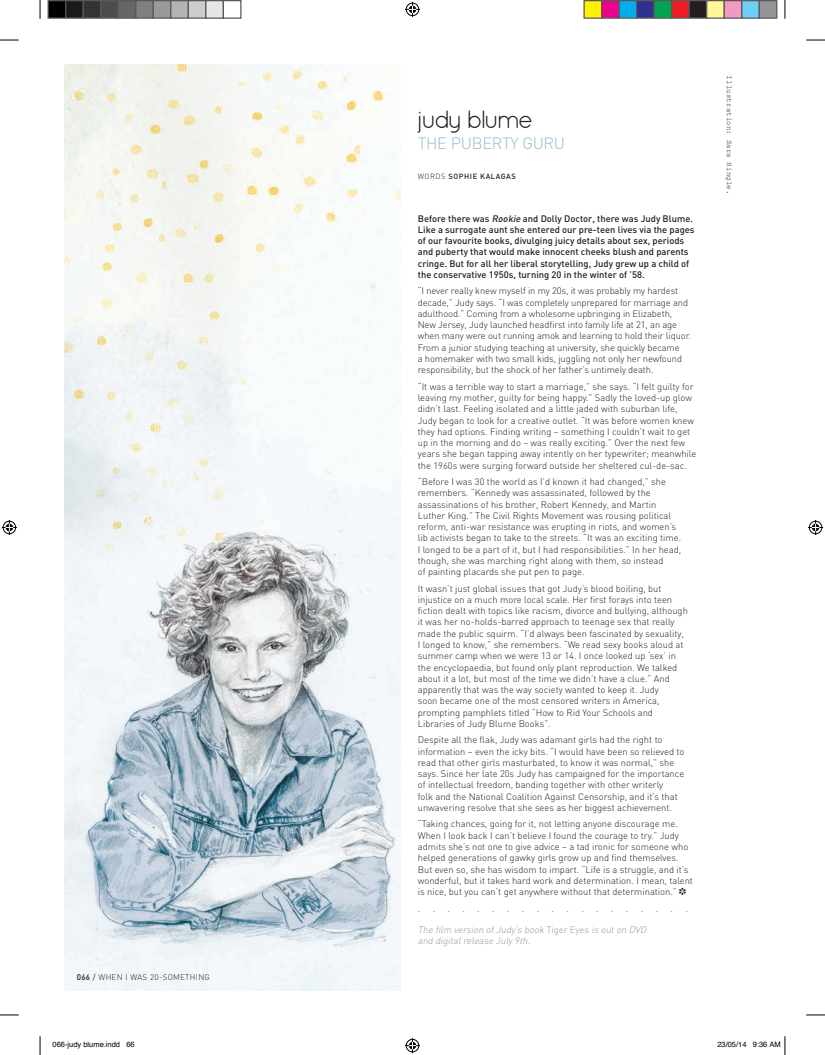
<style>
.page{position:relative;width:825px;height:1055px;background:#fff}
.page>*{position:absolute;margin:0;border:0;box-sizing:border-box;transform-origin:0 0}
.t1{font:25px "Quicksand";letter-spacing:-.1em;color:#231f20}
.t2{font:300 16.25px "DIN";letter-spacing:-.02em;color:#9bbaca}
.t3{font:300 9.38px/11.2px "DIN";color:#231f20}
.t4{font:500 9.38px/11.2px "DIN";color:#231f20}
.t5{font:italic 300 9.38px/11.2px "DIN";letter-spacing:-.105em;color:#939598}
.t6{font:300 8.12px "DIN";letter-spacing:.03em;color:#231f20}
.t7{font:7.5px "Helvetica";color:#000}
.t8{font:7.5px "Courier New";letter-spacing:.01em;color:#231f20}
.t9{font:500 7.5px "DIN";letter-spacing:.07em;color:#231f20}
.s1{font-weight:500}
.s2{font-weight:400}
.s3{font-weight:300}
.s4{font-style:italic}
.s5{font-family:"Monotype Sorts";font-weight:400;font-size:10px}
.s6{font-style:normal}
</style>
<div class="page">
<img style="left:65px;top:65px;width:335px;height:925px">
<svg style="left:0;top:39px;width:19px;height:2px"></svg>
<svg style="left:806px;top:39px;width:18px;height:2px"></svg>
<svg style="left:0;top:1014px;width:19px;height:1px"></svg>
<svg style="left:806px;top:1014px;width:18px;height:1px"></svg>
<svg style="left:39px;top:0;width:2px;height:19px"></svg>
<svg style="left:39px;top:1036px;width:2px;height:18px"></svg>
<svg style="left:784px;top:0;width:1px;height:19px"></svg>
<svg style="left:405px;top:2px;width:15px;height:15px"></svg>
<svg style="left:405px;top:1038px;width:15px;height:15px"></svg>
<svg style="left:2px;top:520px;width:15px;height:15px"></svg>
<svg style="left:808px;top:520px;width:14px;height:15px"></svg>
<div style="left:48px;top:1px;width:18px;height:17px;background:#000"></div>
<div style="left:48px;top:0;width:18px;height:19px;border:1px solid #595959"></div>
<div style="left:66px;top:1px;width:17px;height:17px;background:#1a1a1a"></div>
<div style="left:65px;top:0;width:19px;height:19px;border:1px solid #595959"></div>
<div style="left:83px;top:1px;width:18px;height:17px;background:#333"></div>
<div style="left:83px;top:0;width:18px;height:19px;border:1px solid #595959"></div>
<div style="left:101px;top:1px;width:17px;height:17px;background:#4d4d4d"></div>
<div style="left:100px;top:0;width:19px;height:19px;border:1px solid #595959"></div>
<div style="left:118px;top:1px;width:18px;height:17px;background:#666"></div>
<div style="left:118px;top:0;width:18px;height:19px;border:1px solid #595959"></div>
<div style="left:136px;top:1px;width:17px;height:17px;background:#808080"></div>
<div style="left:135px;top:0;width:19px;height:19px;border:1px solid #595959"></div>
<div style="left:153px;top:1px;width:18px;height:17px;background:#999"></div>
<div style="left:153px;top:0;width:18px;height:19px;border:1px solid #595959"></div>
<div style="left:171px;top:1px;width:17px;height:17px;background:#b3b3b3"></div>
<div style="left:170px;top:0;width:19px;height:19px;border:1px solid #595959"></div>
<div style="left:188px;top:1px;width:18px;height:17px;background:#ccc"></div>
<div style="left:188px;top:0;width:18px;height:19px;border:1px solid #595959"></div>
<div style="left:206px;top:1px;width:17px;height:17px;background:#e6e6e6"></div>
<div style="left:205px;top:0;width:19px;height:19px;border:1px solid #595959"></div>
<div style="left:223px;top:0;width:18px;height:19px;border:1px solid #595959"></div>
<div style="left:583px;top:1px;width:18px;height:17px;background:#fff101"></div>
<div style="left:583px;top:0;width:19px;height:19px;border:1px solid #595959"></div>
<div style="left:601px;top:1px;width:17px;height:17px;background:#ed028c"></div>
<div style="left:600px;top:0;width:19px;height:19px;border:1px solid #595959"></div>
<div style="left:618px;top:1px;width:18px;height:17px;background:#00aeef"></div>
<div style="left:618px;top:0;width:19px;height:19px;border:1px solid #595959"></div>
<div style="left:636px;top:1px;width:17px;height:17px;background:#2e3092"></div>
<div style="left:635px;top:0;width:19px;height:19px;border:1px solid #595959"></div>
<div style="left:653px;top:1px;width:18px;height:17px;background:#00a54f"></div>
<div style="left:653px;top:0;width:19px;height:19px;border:1px solid #595959"></div>
<div style="left:671px;top:1px;width:17px;height:17px;background:#ee1d23"></div>
<div style="left:670px;top:0;width:19px;height:19px;border:1px solid #595959"></div>
<div style="left:688px;top:1px;width:18px;height:17px;background:#231f20"></div>
<div style="left:688px;top:0;width:19px;height:19px;border:1px solid #595959"></div>
<div style="left:706px;top:1px;width:17px;height:17px;background:#fff79a"></div>
<div style="left:705px;top:0;width:19px;height:19px;border:1px solid #595959"></div>
<div style="left:723px;top:1px;width:18px;height:17px;background:#f499c2"></div>
<div style="left:723px;top:0;width:19px;height:19px;border:1px solid #595959"></div>
<div style="left:741px;top:1px;width:17px;height:17px;background:#6bcff6"></div>
<div style="left:740px;top:0;width:19px;height:19px;border:1px solid #595959"></div>
<div style="left:758px;top:1px;width:18px;height:17px;background:#939598"></div>
<div style="left:758px;top:0;width:19px;height:19px;border:1px solid #595959"></div>
<svg style="left:784px;top:1036px;width:1px;height:18px"></svg>
<p class="t6" style="left:77px;top:972px;width:134px"><span class="s1">066</span> <span class="s2">/</span> When I was 20-somethi ng</p>
<h1 class="t1" style="left:417px;top:105px;width:117px">judy blume</h1>
<h2 class="t2" style="left:417px;top:133px;width:149px">The puberty guru</h2>
<p class="t9" style="left:417px;top:171px;width:99px"><span class="s3">Words</span> Sophie Kalagas</p>
<p class="t4" style="left:417px;top:212px;width:278px">Before there was <span class="s4">Rookie</span> and Dolly Doctor, there was Judy Blume.<br>Like a surrogate aunt she entered our pre-teen lives via the pages of our favourite books, divulging juicy details about sex, periods and puberty that would make innocent cheeks blush and parents cringe. But for all her liberal storytelling, Judy grew up a child of the conservative 1950s, turning 20 in the winter of ’58.</p>
<p class="t3" style="left:417px;top:285px;width:274px">“I never really knew myself in my 20s, it was probably my hardest decade,” Judy says. “I was completely unprepared for marriage and adulthood.” Coming from a wholesome upbringing in Elizabeth, New Jersey, Judy launched headfirst into family life at 21, an age when many were out running amok and learning to hold their liquor.<br>From a junior studying teaching at university, she quickly became<br>a homemaker with two small kids, juggling not only her newfound responsibility, but the shock of her father’s untimely death.</p>
<p class="t3" style="left:417px;top:380px;width:280px">“It was a terrible way to start a marriage,” she says. “I felt guilty for leaving my mother, guilty for being happy.” Sadly the loved-up glow didn’t last. Feeling isolated and a little jaded with suburban life, Judy began to look for a creative outlet. “It was before women knew they had options. Finding writing – something I couldn’t wait to get up in the morning and do – was really exciting.” Over the next few years she began tapping away intently on her typewriter; meanwhile the 1960s were surging forward outside her sheltered cul-de-sac.</p>
<p class="t3" style="left:417px;top:476px;width:265px">“Before I was 30 the world as I’d known it had changed,” she remembers. “Kennedy was assassinated, followed by the assassinations of his brother, Robert Kennedy, and Martin Luther King.” The Civil Rights Movement was rousing political reform, anti-war resistance was erupting in riots, and women’s lib activists began to take to the streets. “It was an exciting time.<br>I longed to be a part of it, but I had responsibilities.” In her head, though, she was marching right along with them, so instead<br>of painting placards she put pen to page.</p>
<p class="t3" style="left:417px;top:582px;width:271px">It wasn’t just global issues that got Judy’s blood boiling, but injustice on a much more local scale. H er first forays into teen fiction dealt with topics like racism, divorce and bullying, although it was her no-holds-barred approach to teenage sex that really made the public squirm. “I’d always been fascinated by sexuality, I longed to know,” she remembers. “We read sexy books aloud at summer camp when we were 13 or 14. I once looked up ‘sex’ in the encyclopaedia, but found only plant reproduction. We talked about it a lot, but most of the time we didn’t have a clue.” And apparently that was the way society wanted to keep it. Judy<br>soon became one of the most censored writers in America, prompting pamphlets titled “How to Rid Your Schools and Libraries of Judy Blume Books”.</p>
<p class="t3" style="left:417px;top:734px;width:268px">Despite all the flak, Judy was adamant girls had the right to information – even the icky bits. “I would have been so relieved to read that other girls masturbated, to know it was normal,” she says. Since her late 20s Judy has campaigned for the importance of intellectual freedom, banding together with other writerly<br>folk and the National Coalition Against Censorship, and it’s that unwavering resolve that she sees as her biggest achievement.</p>
<p class="t3" style="left:417px;top:818px;width:276px">“Taking chances, going for it, not letting anyone discourage me.<br>When I look back I can’t believe I found the courage to try.” Judy admits she’s not one to give advice – a tad ironic for someone who helped generations of gawky girls grow up and find themselves.<br>But even so, she has wisdom to impart. “Life is a struggle, and it’s wonderful, but it takes hard work and determination. I mean, talent is nice, but you can’t get anywhere without that determination.” <span class="s5">]</span></p>
<p class="t3" style="left:417px;top:902px;width:4px">.</p>
<p class="t3" style="left:432px;top:902px;width:4px">.</p>
<p class="t3" style="left:447px;top:902px;width:4px">.</p>
<p class="t3" style="left:462px;top:902px;width:4px">.</p>
<p class="t3" style="left:477px;top:902px;width:4px">.</p>
<p class="t3" style="left:492px;top:902px;width:4px">.</p>
<p class="t3" style="left:506px;top:902px;width:4px">.</p>
<p class="t3" style="left:521px;top:902px;width:4px">.</p>
<p class="t3" style="left:536px;top:902px;width:4px">.</p>
<p class="t3" style="left:551px;top:902px;width:4px">.</p>
<p class="t3" style="left:566px;top:902px;width:4px">.</p>
<p class="t3" style="left:581px;top:902px;width:4px">.</p>
<p class="t3" style="left:596px;top:902px;width:4px">.</p>
<p class="t3" style="left:610px;top:902px;width:4px">.</p>
<p class="t3" style="left:625px;top:902px;width:4px">.</p>
<p class="t3" style="left:640px;top:902px;width:4px">.</p>
<p class="t3" style="left:655px;top:902px;width:4px">.</p>
<p class="t3" style="left:670px;top:902px;width:4px">.</p>
<p class="t3" style="left:685px;top:902px;width:4px">.</p>
<p class="t5" style="left:417px;top:924px;width:229px">The film version ofJudy’s book <span class="s6">T i g e r Eye s</span> is outon DVD and digitalrelease July 9th.</p>
<p class="t8" style="left:733px;top:75px;width:120px;rotate:90deg">Illustration: Sara Hingle.</p>
<p class="t7" style="left:53px;top:1039px;width:84px">066-judy blume.indd 66</p>
<p class="t7" style="left:717px;top:1039px;width:65px">23/05/14 9:36 AM</p>
</div>
